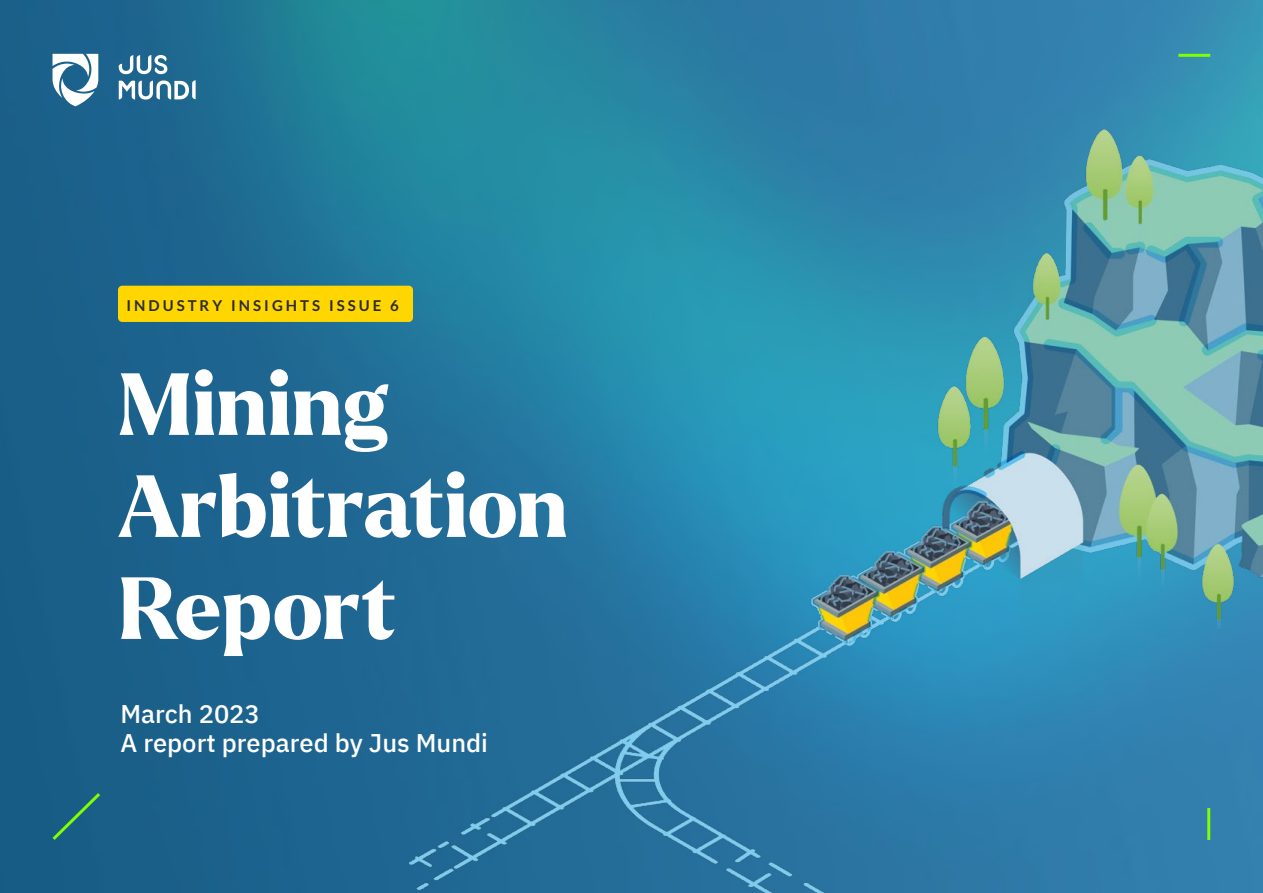
<style>
.page{position:relative;width:1263px;height:893px;background:#fff}
.page>*{position:absolute;margin:0;border:0;box-sizing:border-box;transform-origin:0 0}
.t1{font:800 85.5px/102px "Larken";color:#fff}
.t2{font:500 25.5px/28.8px "IBM Plex Sans";color:#fff}
.t3{font:700 15px "Lato";letter-spacing:.2em;color:#2c2b2e}
</style>
<div class="page">
<img style="left:0;top:0;width:1263px;height:893px">
<img style="left:393px;top:125px;width:870px;height:768px">
<svg style="left:49px;top:790px;width:54px;height:53px;background:#1f687d"></svg>
<hr style="left:1207px;top:808px;width:3px;height:32px;background:#80ff00">
<hr style="left:1178px;top:54px;width:32px;height:3px;background:#80ff00">
<svg style="left:119px;top:55px;width:48px;height:19px"></svg>
<svg style="left:119px;top:80px;width:77px;height:20px"></svg>
<svg style="left:53px;top:54px;width:45px;height:52px"></svg>
<div style="left:118px;top:286px;width:295px;height:36px;background:#ffd600;border-radius:4px"></div>
<p class="t3" style="left:126px;top:296px;width:274px">INDUSTRY INSIGHTS ISSUE 6</p>
<h1 class="t1" style="left:118px;top:356px;width:451px">Mining<br>Arbitration<br>Report</h1>
<p class="t2" style="left:120px;top:697px;width:369px">March 2023<br>A report prepared by Jus Mundi</p>
</div>
